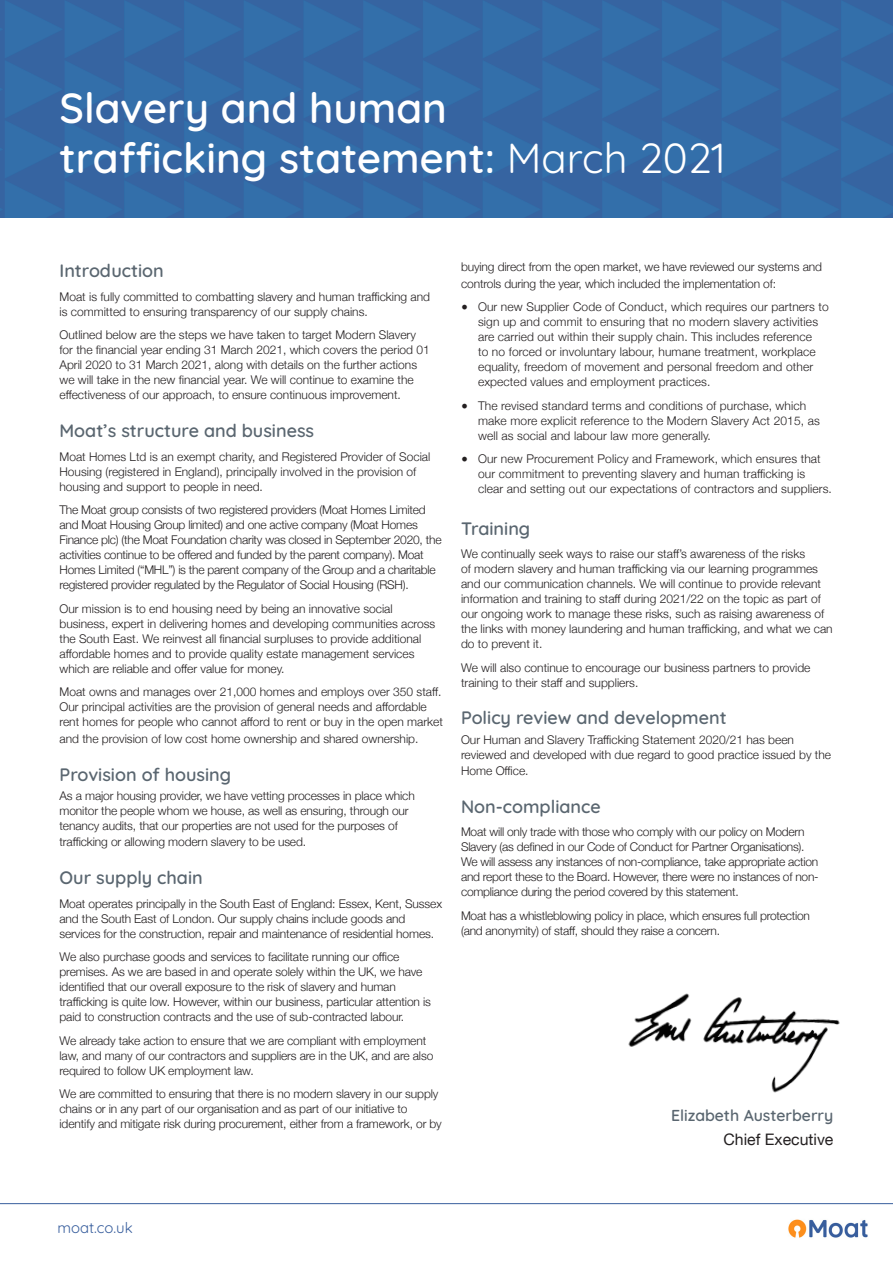
<style>
.page{position:relative;width:893px;height:1263px;background:#fff}
.page>*{position:absolute;margin:0;border:0;box-sizing:border-box;transform-origin:0 0}
.t1{font:600 42px/50.4px "Quicksand";color:#fff}
.t2{font:600 18px "Quicksand";color:#5a6670}
.t3{font:600 15.9px "Quicksand";color:#5a6670}
.t4{font:15.9px "Helvetica Neue";color:#231f20}
.t5{font:15px "Quicksand";color:#385e9d}
.t6{font:300 12px/15px "Helvetica Neue";color:#231f20}
.t7{font:300 12px/15px "Helvetica Neue";letter-spacing:-.02em;color:#231f20}
.s1{font-weight:400}
.s2{font-family:"Minion Pro";font-weight:400;font-size:18px}
</style>
<div class="page">
<div style="left:0;top:0;width:893px;height:218px;background:#3367a4"></div>
<img style="left:788px;top:1219px;width:80px;height:19px">
<hr style="left:0;top:1203px;width:893px;height:1px;background:#385e9d">
<img style="left:628px;top:993px;width:212px;height:100px">
<p class="t1" style="left:60px;top:78px;width:668px">Slavery and human<br>trafficking statement: <span class="s1">March 2021</span></p>
<p class="t2" style="left:60px;top:257px;width:106px">Introduction</p>
<p class="t6" style="left:60px;top:288px;width:372px">Moat is fully committed to combatting slavery and human trafficking and is committed to ensuring transparency of our supply chains.</p>
<p class="t6" style="left:60px;top:327px;width:372px">Outlined below are the steps we have taken to target Modern Slavery for the financial year ending 31 March 2021, which covers the period 01<br>April 2020 to 31 March 2021, along with details on the further actions we will take in the new financial year. We will continue to examine the effectiveness of our approach, to ensure continuous improvement.</p>
<p class="t2" style="left:60px;top:417px;width:256px">Moat’s structure and business</p>
<p class="t6" style="left:60px;top:448px;width:372px">Moat Homes Ltd is an exempt charity, and Registered Provider of Social<br>Housing (registered in England), principally involved in the provision of housing and support to people in need.</p>
<p class="t7" style="left:60px;top:501px;width:383px">The Moat group consists of two registered providers (Moat Homes Limited and Moat Housing Group limited) and one active company (Moat Homes Finance plc) (the Moat Foundation charity was closed in September 2020, the activities continue to be offered and funded by the parent company). Moat Homes Limited (“MHL”) is the parent company of the Group and a charitable registered provider regulated by the Regulator of Social Housing (RSH).</p>
<p class="t6" style="left:60px;top:600px;width:377px">Our mission is to end housing need by being an innovative social business, expert in delivering homes and developing communities across the South East. We reinvest all financial surpluses to provide additional affordable homes and to provide quality estate management services which are reliable and offer value for money.</p>
<p class="t6" style="left:60px;top:684px;width:385px">Moat owns and manages over 21,000 homes and employs over 350 staff.<br>Our principal activities are the provision of general needs and affordable rent homes for people who cannot afford to rent or buy in the open market</p>
<p class="t6" style="left:60px;top:730px;width:360px">and the provision of low cost home ownership and shared ownership.</p>
<p class="t2" style="left:60px;top:760px;width:173px">Provision of housing</p>
<p class="t6" style="left:60px;top:787px;width:357px">As a major housing provider, we have vetting processes in place which monitor the people whom we house, as well as ensuring, through our tenancy audits, that our properties are not used for the purposes of</p>
<p class="t6" style="left:60px;top:834px;width:248px">trafficking or allowing modern slavery to be used.</p>
<p class="t2" style="left:60px;top:864px;width:145px">Our supply chain</p>
<p class="t6" style="left:60px;top:895px;width:384px">Moat operates principally in the South East of England: Essex, Kent, Sussex and the South East of London. Our supply chains include goods and services for the construction, repair and maintenance of residential homes.</p>
<p class="t6" style="left:60px;top:948px;width:373px">We also purchase goods and services to facilitate running our office premises. As we are based in and operate solely within the UK, we have identified that our overall exposure to the risk of slavery and human trafficking is quite low. However, within our business, particular attention is paid to construction contracts and the use of sub-contracted labour.</p>
<p class="t6" style="left:60px;top:1032px;width:375px">We already take action to ensure that we are compliant with employment law, and many of our contractors and suppliers are in the UK, and are also required to follow UK employment law.</p>
<p class="t6" style="left:60px;top:1085px;width:384px">We are committed to ensuring that there is no modern slavery in our supply chains or in any part of our organisation and as part of our initiative to identify and mitigate risk during procurement, either from a framework, or by</p>
<p class="t6" style="left:461px;top:258px;width:362px;line-height:16.5px">buying direct from the open market, we have reviewed our systems and controls during the year, which included the implementation of:</p>
<p class="t6" style="left:478px;top:298px;width:352px;text-indent:-17px"><span class="s2">•</span> Our new Supplier Code of Conduct, which requires our partners to sign up and commit to ensuring that no modern slavery activities are carried out within their supply chain. This includes reference<br>to no forced or involuntary labour, humane treatment, workplace equality, freedom of movement and personal freedom and other expected values and employment practices.</p>
<p class="t6" style="left:478px;top:397px;width:343px;text-indent:-17px"><span class="s2">•</span> The revised standard terms and conditions of purchase, which make more explicit reference to the Modern Slavery Act 2015, as well as social and labour law more generally.</p>
<p class="t6" style="left:478px;top:450px;width:355px;text-indent:-17px"><span class="s2">•</span> Our new Procurement Policy and Framework, which ensures that our commitment to preventing slavery and human trafficking is clear and setting out our expectations of contractors and suppliers.</p>
<p class="t2" style="left:461px;top:514px;width:71px">Training</p>
<p class="t6" style="left:461px;top:545px;width:373px">We continually seek ways to raise our staff’s awareness of the risks<br>of modern slavery and human trafficking via our learning programmes and our communication channels. We will continue to provide relevant information and training to staff during 2021/22 on the topic as part of our ongoing work to manage these risks, such as raising awareness of the links with money laundering and human trafficking, and what we can do to prevent it.</p>
<p class="t6" style="left:461px;top:659px;width:351px">We will also continue to encourage our business partners to provide training to their staff and suppliers.</p>
<p class="t2" style="left:461px;top:704px;width:267px">Policy review and development</p>
<p class="t6" style="left:461px;top:731px;width:372px">Our Human and Slavery Trafficking Statement 2020/21 has been reviewed and developed with due regard to good practice issued by the</p>
<p class="t6" style="left:461px;top:762px;width:69px">Home Office.</p>
<p class="t2" style="left:461px;top:792px;width:141px">Non-compliance</p>
<p class="t7" style="left:461px;top:824px;width:359px">Moat will only trade with those who comply with our policy on Modern Slavery (as defined in our Code of Conduct for Partner Organisations).<br>We will assess any instances of non-compliance, take appropriate action and report these to the Board. However, there were no instances of non&shy;compliance during the period covered by this statement.</p>
<p class="t7" style="left:461px;top:907px;width:350px">Moat has a whistleblowing policy in place, which ensures full protection (and anonymity) of staff, should they raise a concern.</p>
<p class="t3" style="left:671px;top:1103px;width:164px">Elizabeth Austerberry</p>
<p class="t4" style="left:723px;top:1128px;width:111px">Chief Executive</p>
<p class="t5" style="left:57px;top:1216px;width:77px">moat.co.uk</p>
</div>
